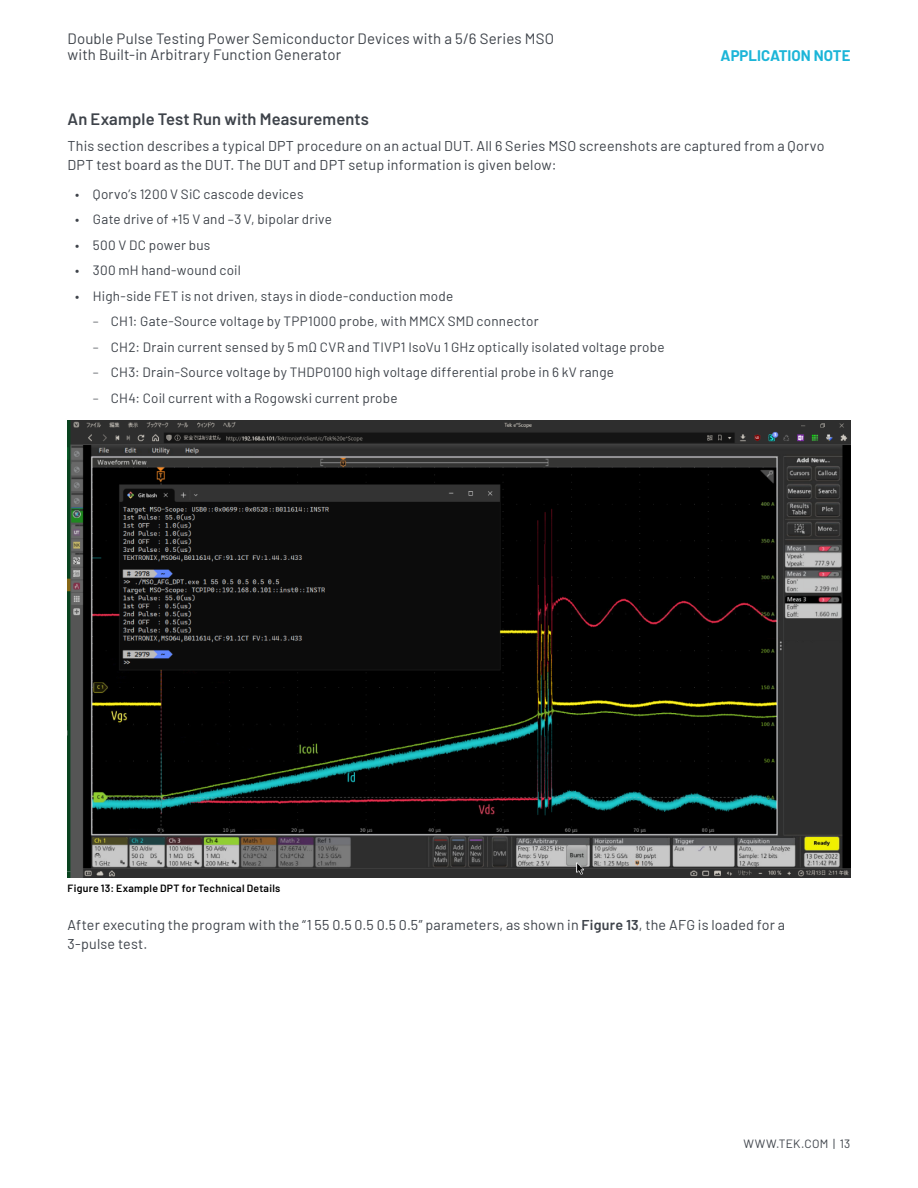
<style>
.page{position:relative;width:918px;height:1188px;background:#fff}
.page>*{position:absolute;margin:0;border:0;box-sizing:border-box;transform-origin:0 0}
.t1{font:600 16.5px "Barlow";letter-spacing:.01em;color:#3e434a}
.t2{font:15px/16.5px "Barlow";letter-spacing:.01em;color:#3e434a}
.t3{font:700 15px "Barlow";color:#1cb5d8}
.t4{font:14.25px/19.5px "Barlow";letter-spacing:.015em;color:#3e434a}
.t5{font:13.5px "Barlow";letter-spacing:.015em;color:#3e434a}
.t6{font:12px "Barlow";letter-spacing:.025em;color:#3e434a}
.t7{font:600 10.5px "Barlow";letter-spacing:.03em;color:#000}
.s1{font-weight:300}
.s2{font-weight:600}
</style>
<div class="page">
<img style="left:68px;top:421px;width:782px;height:456px">
<p class="t2" style="left:68px;top:29px;width:488px">Double Pulse Testing Power Semiconductor Devices with a 5/6 Series MSO with Built-in Arbitrary Function Generator</p>
<p class="t3" style="left:721px;top:44px;width:131px">APPLICATION NOTE</p>
<p class="t1" style="left:68px;top:106px;width:303px">An Example Test Run with Measurements</p>
<p class="t4" style="left:68px;top:135px;width:759px">This section describes a typical DPT procedure on an actual DUT. All 6 Series MSO screenshots are captured from a Qorvo<br>DPT test board as the DUT. The DUT and DPT setup information is given below:</p>
<p class="t5" style="left:75px;top:184px;width:230px">• Qorvo’s 1200 V SiC cascode devices</p>
<p class="t5" style="left:75px;top:210px;width:259px">• Gate drive of +15 V and –3 V, bipolar drive</p>
<p class="t5" style="left:75px;top:235px;width:137px">• 500 V DC power bus</p>
<p class="t5" style="left:75px;top:261px;width:167px">• 300 mH hand-wound coil</p>
<p class="t5" style="left:75px;top:286px;width:380px">• High-side FET is not driven, stays in diode-conduction mode</p>
<p class="t5" style="left:93px;top:312px;width:447px"><span class="s1">–</span> CH1: Gate-Source voltage by TPP1000 probe, with MMCX SMD connector</p>
<p class="t5" style="left:93px;top:337px;width:573px"><span class="s1">–</span> CH2: Drain current sensed by 5 mΩ CVR and TIVP1 IsoVu 1 GHz optically isolated voltage probe</p>
<p class="t5" style="left:93px;top:363px;width:523px"><span class="s1">–</span> CH3: Drain-Source voltage by THDP0100 high voltage differential probe in 6 kV range</p>
<p class="t5" style="left:93px;top:388px;width:306px"><span class="s1">–</span> CH4: Coil current with a Rogowski current probe</p>
<p class="t7" style="left:68px;top:881px;width:214px">Figure 13: Example DPT for Technical Details</p>
<p class="t4" style="left:68px;top:914px;width:719px">After executing the program with the “1 55 0.5 0.5 0.5 0.5” parameters, as shown in <span class="s2">Figure 13</span>, the AFG is loaded for a<br>3-pulse test.</p>
<p class="t6" style="left:743px;top:1135px;width:109px">WWW.TEK.COM | 13</p>
</div>
